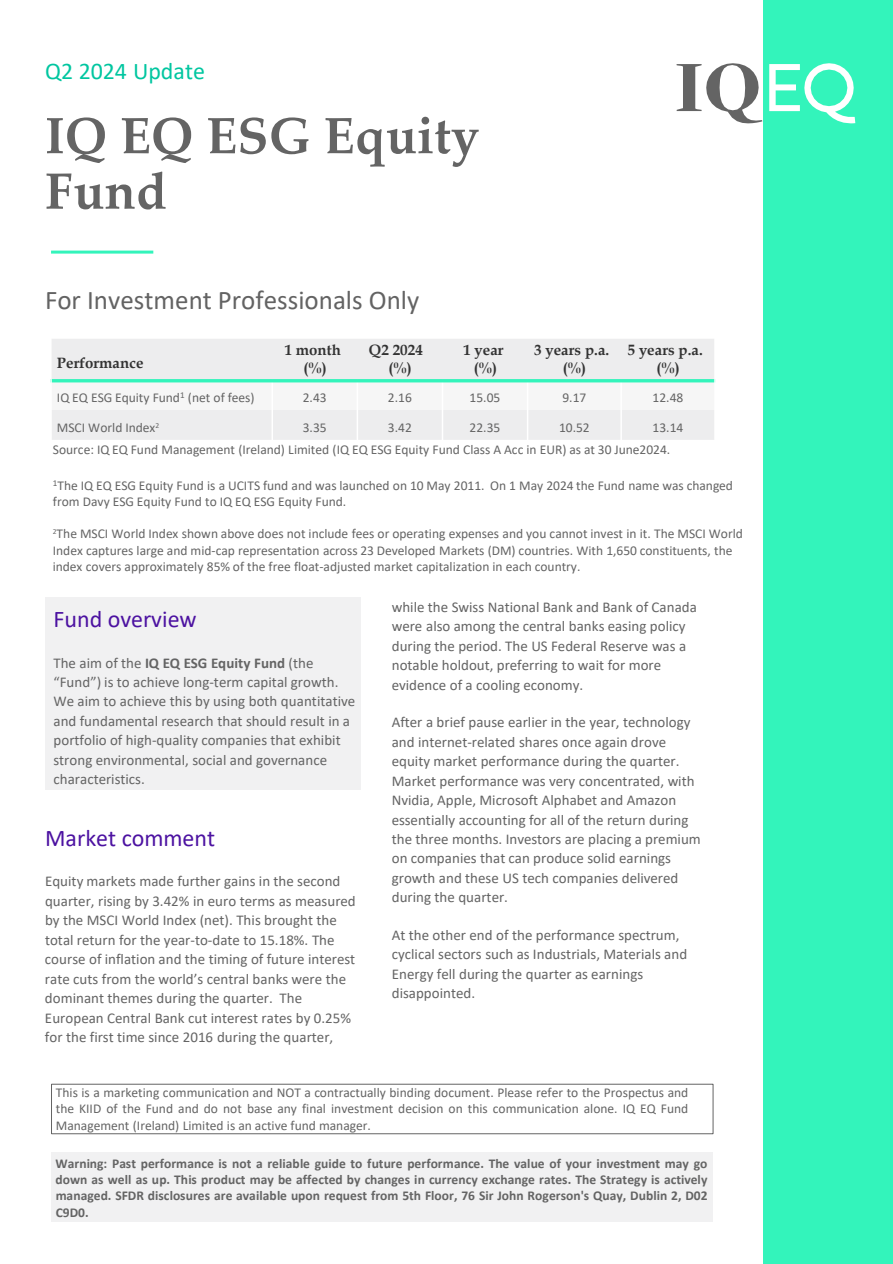
<style>
.page{position:relative;width:893px;height:1264px;background:#fff}
.page>*{position:absolute;margin:0;border:0;box-sizing:border-box;transform-origin:0 0}
.t1{font:700 51px/55.3px "Palatino Linotype";color:#646464}
.t2{font:27px "Calibri";color:#636363}
.t3{font:24px "Calibri";color:#4c12a1}
.t4{font:24px "Calibri";letter-spacing:-.005em;color:#00c6a0}
.t5{font:15px/19.5px "Calibri";color:#646464}
.t6{font:700 15px/17.9px "Book Antiqua";letter-spacing:.005em;color:#333;text-align:center}
.t7{font:13.5px/16.5px "Calibri";color:#646464}
.t8{font:700 13.5px/16.5px "Calibri";color:#646464;text-align:justify}
.s1{font-weight:700}
</style>
<div class="page">
<div style="left:763px;top:0;width:129px;height:1263px;background:#33f4bb"></div>
<svg style="left:676px;top:63px;width:86px;height:60px"></svg>
<svg style="left:769px;top:63px;width:86px;height:60px"></svg>
<div style="left:51px;top:338px;width:221px;height:42px;background:#ededee"></div>
<div style="left:272px;top:338px;width:85px;height:42px;background:#ededee"></div>
<div style="left:357px;top:338px;width:85px;height:42px;background:#ededee"></div>
<div style="left:442px;top:338px;width:85px;height:42px;background:#ededee"></div>
<div style="left:527px;top:338px;width:94px;height:42px;background:#ededee"></div>
<div style="left:621px;top:338px;width:93px;height:42px;background:#ededee"></div>
<div style="left:51px;top:380px;width:221px;height:30px;background:#f6f6f6"></div>
<div style="left:272px;top:380px;width:85px;height:30px;background:#f6f6f6"></div>
<div style="left:357px;top:380px;width:85px;height:30px;background:#f6f6f6"></div>
<div style="left:442px;top:380px;width:85px;height:30px;background:#f6f6f6"></div>
<div style="left:527px;top:380px;width:94px;height:30px;background:#f6f6f6"></div>
<div style="left:621px;top:380px;width:93px;height:30px;background:#f6f6f6"></div>
<div style="left:51px;top:410px;width:221px;height:30px;background:#ededee"></div>
<div style="left:272px;top:410px;width:85px;height:30px;background:#ededee"></div>
<div style="left:357px;top:410px;width:85px;height:30px;background:#ededee"></div>
<div style="left:442px;top:410px;width:85px;height:30px;background:#ededee"></div>
<div style="left:527px;top:410px;width:94px;height:30px;background:#ededee"></div>
<div style="left:621px;top:410px;width:93px;height:30px;background:#ededee"></div>
<hr style="left:271px;top:379px;width:2px;height:61px;background:#fff">
<hr style="left:356px;top:379px;width:2px;height:61px;background:#fff">
<hr style="left:441px;top:379px;width:2px;height:61px;background:#fff">
<hr style="left:527px;top:379px;width:1px;height:61px;background:#fff">
<hr style="left:620px;top:379px;width:2px;height:61px;background:#fff">
<hr style="left:50px;top:379px;width:665px;height:3px;background:#33f4bb">
<hr style="left:51px;top:338px;width:1px;height:41px;background:#fff">
<hr style="left:50px;top:379px;width:2px;height:61px;background:#fff">
<hr style="left:714px;top:338px;width:1px;height:102px;background:#fff">
<hr style="left:51px;top:338px;width:664px;height:1px;background:#fff">
<div style="left:45px;top:597px;width:315px;height:192px;background:#f1f1f2"></div>
<hr style="left:51px;top:250px;width:102px;height:3px;background:#33f4bb">
<div style="left:51px;top:1083px;width:662px;height:50px;border:1px solid #646464"></div>
<div style="left:51px;top:1151px;width:662px;height:69px;background:#f1f1f2"></div>
<p class="t4" style="left:45px;top:54px;width:162px">Q2 2024 Update</p>
<h1 class="t1" style="left:45px;top:106px;width:436px">IQ EQ ESG Equity<br>Fund</h1>
<p class="t2" style="left:45px;top:281px;width:376px">For Investment Professionals Only</p>
<p class="t6" style="left:57px;top:353px;width:88px">Performance</p>
<p class="t6" style="left:285px;top:341px;width:58px">1 month (%)</p>
<p class="t6" style="left:369px;top:341px;width:55px">Q2 2024 (%)</p>
<p class="t6" style="left:463px;top:341px;width:42px">1 year (%)</p>
<p class="t6" style="left:534px;top:341px;width:76px">3 years p.a. (%)</p>
<p class="t6" style="left:627px;top:341px;width:76px">5 years p.a. (%)</p>
<p class="t7" style="left:57px;top:389px;width:199px">IQ EQ ESG Equity Fund<sup>1</sup> (net of fees)</p>
<p class="t7" style="left:303px;top:389px;width:25px">2.43</p>
<p class="t7" style="left:388px;top:389px;width:25px">2.16</p>
<p class="t7" style="left:469px;top:389px;width:32px">15.05</p>
<p class="t7" style="left:562px;top:389px;width:25px">9.17</p>
<p class="t7" style="left:652px;top:389px;width:32px">12.48</p>
<p class="t7" style="left:57px;top:419px;width:104px">MSCI World Index<sup>2</sup></p>
<p class="t7" style="left:303px;top:419px;width:25px">3.35</p>
<p class="t7" style="left:388px;top:419px;width:25px">3.42</p>
<p class="t7" style="left:469px;top:419px;width:32px">22.35</p>
<p class="t7" style="left:559px;top:419px;width:32px">10.52</p>
<p class="t7" style="left:652px;top:419px;width:32px">13.14</p>
<p class="t7" style="left:53px;top:441px;width:619px">Source: IQ EQ Fund Management (Ireland) Limited (IQ EQ ESG Equity Fund Class A Acc in EUR) as at 30 June2024.</p>
<p class="t7" style="left:53px;top:476px;width:681px"><sup>1</sup>The IQ EQ ESG Equity Fund is a UCITS fund and was launched on 10 May 2011. On 1 May 2024 the Fund name was changed from Davy ESG Equity Fund to IQ EQ ESG Equity Fund.</p>
<p class="t7" style="left:53px;top:525px;width:691px"><sup>2</sup>The MSCI World Index shown above does not include fees or operating expenses and you cannot invest in it. The MSCI World<br>Index captures large and mid-cap representation across 23 Developed Markets (DM) countries. With 1,650 constituents, the index covers approximately 85% of the free float-adjusted market capitalization in each country.</p>
<p class="t3" style="left:53px;top:602px;width:145px">Fund overview</p>
<p class="t5" style="left:53px;top:652px;width:303px">The aim of the <span class="s1">IQ EQ ESG Equity Fund</span> (the “Fund”) is to achieve long-term capital growth.<br>We aim to achieve this by using both quantitative and fundamental research that should result in a portfolio of high-quality companies that exhibit strong environmental, social and governance characteristics.</p>
<p class="t3" style="left:45px;top:821px;width:172px">Market comment</p>
<p class="t5" style="left:45px;top:871px;width:312px">Equity markets made further gains in the second quarter, rising by 3.42% in euro terms as measured by the MSCI World Index (net). This brought the total return for the year-to-date to 15.18%. The course of inflation and the timing of future interest rate cuts from the world’s central banks were the dominant themes during the quarter. The European Central Bank cut interest rates by 0.25% for the first time since 2016 during the quarter,</p>
<p class="t5" style="left:392px;top:596px;width:307px">while the Swiss National Bank and Bank of Canada were also among the central banks easing policy during the period. The US Federal Reserve was a notable holdout, preferring to wait for more evidence of a cooling economy.</p>
<p class="t5" style="left:392px;top:712px;width:310px">After a brief pause earlier in the year, technology and internet-related shares once again drove equity market performance during the quarter.<br>Market performance was very concentrated, with Nvidia, Apple, Microsoft Alphabet and Amazon essentially accounting for all of the return during the three months. Investors are placing a premium on companies that can produce solid earnings growth and these US tech companies delivered during the quarter.</p>
<p class="t5" style="left:392px;top:924px;width:297px">At the other end of the performance spectrum, cyclical sectors such as Industrials, Materials and Energy fell during the quarter as earnings disappointed.</p>
<p class="t7" style="left:56px;top:1083px;width:634px;text-align:justify">This is a marketing communication and NOT a contractually binding document. Please refer to the Prospectus and the KIID of the Fund and do not base any final investment decision on this communication alone. IQ EQ Fund Management (Ireland) Limited is an active fund manager.</p>
<p class="t8" style="left:56px;top:1154px;width:653px">Warning: Past performance is not a reliable guide to future performance. The value of your investment may go down as well as up. This product may be affected by changes in currency exchange rates. The Strategy is actively managed. SFDR disclosures are available upon request from 5th Floor, 76 Sir John Rogerson's Quay, Dublin 2, D02<br>C9D0.</p>
</div>
